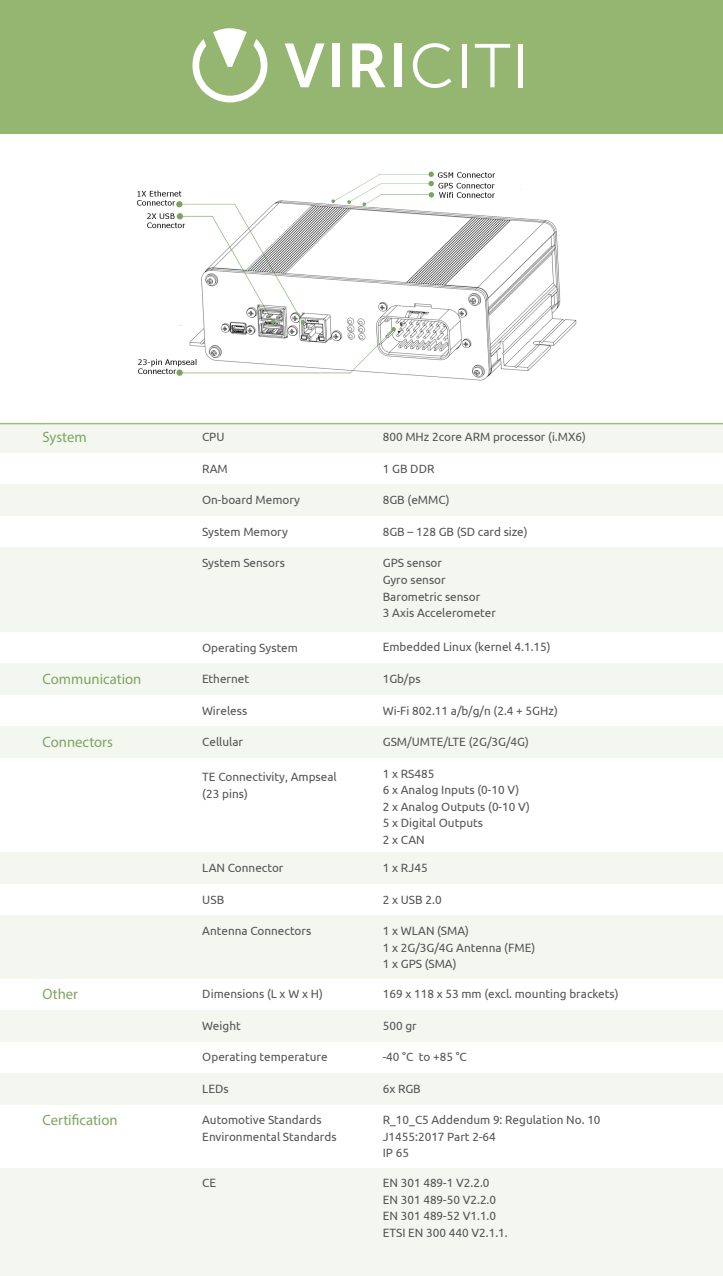
<style>
.page{position:relative;width:723px;height:1276px;background:#fff}
.page>*{position:absolute;margin:0;border:0;box-sizing:border-box;transform-origin:0 0}
.t1{font:61.65px "Museo Sans 700";color:#fff}
.t2{font:15px "Myriad Pro";color:#7ca561}
.t3{font:12px "Ubuntu";color:#545555}
.s1{font-family:"Museo Sans 300"}
</style>
<div class="page">
<div style="left:0;top:423px;width:723px;height:30px;background:#f4f7f0"></div>
<div style="left:0;top:484px;width:723px;height:32px;background:#f4f7f0"></div>
<div style="left:0;top:663px;width:723px;height:31px;background:#f4f7f0"></div>
<div style="left:0;top:726px;width:723px;height:31px;background:#f4f7f0"></div>
<div style="left:0;top:852px;width:723px;height:31px;background:#f4f7f0"></div>
<div style="left:0;top:1009px;width:723px;height:32px;background:#f4f7f0"></div>
<div style="left:0;top:1072px;width:723px;height:32px;background:#f4f7f0"></div>
<div style="left:0;top:1168px;width:723px;height:108px;background:#f4f7f0"></div>
<div style="left:0;top:915px;width:723px;height:63px;background:#f4f7f0"></div>
<div style="left:0;top:547px;width:723px;height:84px;background:#f4f7f0"></div>
<img style="left:137px;top:171px;width:440px;height:210px">
<div style="left:0;top:0;width:723px;height:134px;background:#94b670"></div>
<svg style="left:192px;top:28px;width:75px;height:74px"></svg>
<hr style="left:0;top:423px;width:723px;height:1px;background:#94b670">
<p class="t1" style="left:285px;top:32px;width:246px">VIRI<span class="s1">CITI</span></p>
<p class="t2" style="left:43px;top:428px;width:46px">System</p>
<p class="t3" style="left:202px;top:430px;width:24px">CPU</p>
<p class="t3" style="left:202px;top:461px;width:27px">RAM</p>
<p class="t3" style="left:383px;top:430px;width:205px">800 MHz 2core ARM processor (i.MX6)</p>
<p class="t3" style="left:383px;top:461px;width:53px">1 GB DDR</p>
<p class="t3" style="left:202px;top:493px;width:100px">On-board Memory</p>
<p class="t3" style="left:383px;top:493px;width:68px">8GB (eMMC)</p>
<p class="t3" style="left:202px;top:524px;width:87px">System Memory</p>
<p class="t3" style="left:383px;top:524px;width:146px">8GB – 128 GB (SD card size)</p>
<p class="t3" style="left:202px;top:556px;width:84px">System Sensors</p>
<p class="t3" style="left:383px;top:556px;width:61px">GPS sensor</p>
<p class="t3" style="left:383px;top:572px;width:65px">Gyro sensor</p>
<p class="t3" style="left:383px;top:589px;width:99px">Barometric sensor</p>
<p class="t3" style="left:383px;top:605px;width:115px">3 Axis Accelerometer</p>
<p class="t3" style="left:202px;top:640px;width:97px">Operating System</p>
<p class="t3" style="left:383px;top:640px;width:169px">Embedded Linux (kernel 4.1.15)</p>
<p class="t2" style="left:43px;top:670px;width:100px">Communication</p>
<p class="t3" style="left:202px;top:671px;width:49px">Ethernet</p>
<p class="t3" style="left:383px;top:671px;width:39px">1Gb/ps</p>
<p class="t3" style="left:202px;top:703px;width:47px">Wireless</p>
<p class="t3" style="left:383px;top:703px;width:177px">Wi-Fi 802.11 a/b/g/n (2.4 + 5GHz)</p>
<p class="t2" style="left:43px;top:733px;width:72px">Connectors</p>
<p class="t3" style="left:202px;top:734px;width:42px">Cellular</p>
<p class="t3" style="left:383px;top:734px;width:148px">GSM/UMTE/LTE (2G/3G/4G)</p>
<p class="t3" style="left:202px;top:769px;width:136px">TE Connectivity, Ampseal</p>
<p class="t3" style="left:202px;top:786px;width:47px">(23 pins)</p>
<p class="t3" style="left:383px;top:766px;width:53px">1 x RS485</p>
<p class="t3" style="left:383px;top:782px;width:138px">6 x Analog Inputs (0-10 V)</p>
<p class="t3" style="left:383px;top:799px;width:149px">2 x Analog Outputs (0-10 V)</p>
<p class="t3" style="left:383px;top:815px;width:102px">5 x Digital Outputs</p>
<p class="t3" style="left:383px;top:832px;width:43px">2 x CAN</p>
<p class="t3" style="left:202px;top:860px;width:83px">LAN Connector</p>
<p class="t3" style="left:202px;top:892px;width:23px">USB</p>
<p class="t3" style="left:202px;top:923px;width:110px">Antenna Connectors</p>
<p class="t3" style="left:383px;top:860px;width:46px">1 x RJ45</p>
<p class="t3" style="left:383px;top:892px;width:60px">2 x USB 2.0</p>
<p class="t3" style="left:383px;top:923px;width:88px">1 x WLAN (SMA)</p>
<p class="t3" style="left:383px;top:940px;width:154px">1 x 2G/3G/4G Antenna (FME)</p>
<p class="t3" style="left:383px;top:956px;width:75px">1 x GPS (SMA)</p>
<p class="t2" style="left:43px;top:984px;width:37px">Other</p>
<p class="t3" style="left:202px;top:986px;width:122px">Dimensions (L x W x H)</p>
<p class="t3" style="left:383px;top:986px;width:237px">169 x 118 x 53 mm (excl. mounting brackets)</p>
<p class="t3" style="left:202px;top:1018px;width:40px">Weight</p>
<p class="t3" style="left:202px;top:1049px;width:127px">Operating temperature</p>
<p class="t3" style="left:202px;top:1081px;width:28px">LEDs</p>
<p class="t3" style="left:383px;top:1018px;width:35px">500 gr</p>
<p class="t3" style="left:383px;top:1049px;width:86px">-40 °C to +85 °C</p>
<p class="t3" style="left:383px;top:1081px;width:40px">6x RGB</p>
<p class="t2" style="left:43px;top:1110px;width:77px">Certification</p>
<p class="t3" style="left:202px;top:1112px;width:121px">Automotive Standards</p>
<p class="t3" style="left:202px;top:1129px;width:136px">Environmental Standards</p>
<p class="t3" style="left:202px;top:1175px;width:16px">CE</p>
<p class="t3" style="left:383px;top:1112px;width:219px">R_10_C5 Addendum 9: Regulation No. 10</p>
<p class="t3" style="left:383px;top:1129px;width:115px">J1455:2017 Part 2-64</p>
<p class="t3" style="left:383px;top:1145px;width:28px">IP 65</p>
<p class="t3" style="left:383px;top:1175px;width:108px">EN 301 489-1 V2.2.0</p>
<p class="t3" style="left:383px;top:1192px;width:115px">EN 301 489-50 V2.2.0</p>
<p class="t3" style="left:383px;top:1208px;width:115px">EN 301 489-52 V1.1.0</p>
<p class="t3" style="left:383px;top:1225px;width:127px">ETSI EN 300 440 V2.1.1.</p>
</div>
